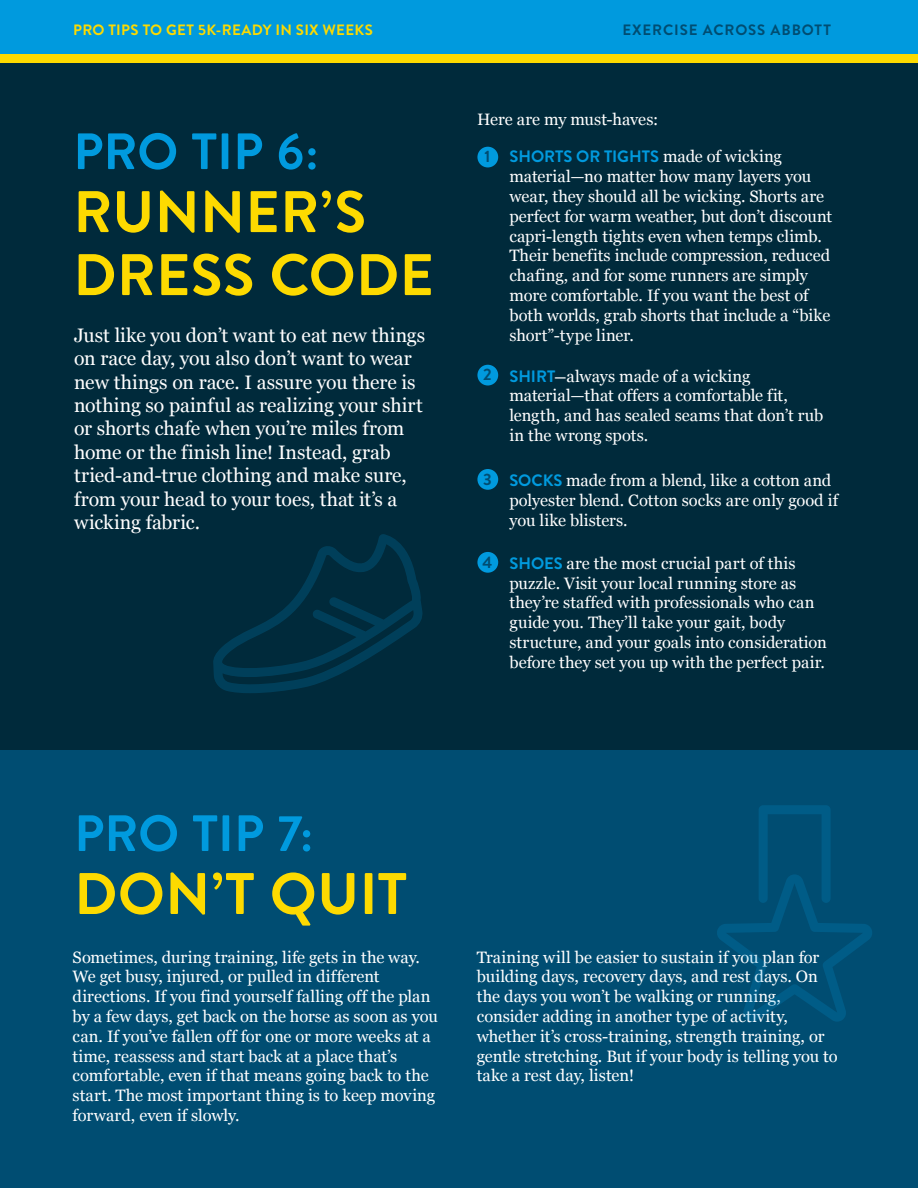
<style>
.page{position:relative;width:918px;height:1188px;background:#fff}
.page>*{position:absolute;margin:0;border:0;box-sizing:border-box;transform-origin:0 0}
.t1{font:700 58.5px/63px "Brandon Grotesque";letter-spacing:.005em;color:#fdda00}
.t2{font:700 51px "Brandon Grotesque";color:#009ade}
.t3{font:19.5px/23.4px "Georgia";letter-spacing:-.005em;color:#fff}
.t4{font:16.5px/19.8px "Georgia";color:#fff}
.t5{font:700 16.5px "Brandon Grotesque";color:#009ade}
.t6{font:700 16.5px "Brandon Grotesque";color:#004d72}
.t7{font:700 15px "Brandon Grotesque";letter-spacing:.02em;color:#fdda00}
.t8{font:700 15px "Brandon Grotesque";letter-spacing:.06em;color:#004d72}
.s1{font-family:"Georgia";font-weight:400;color:#fff}
.s2{font-family:"Brandon Grotesque";font-weight:700;color:#009ade}
.s3{font-family:"Brandon Grotesque";font-weight:700}
</style>
<div class="page">
<div style="left:0;top:58px;width:918px;height:724px;background:#002a3b"></div>
<div style="left:0;top:0;width:918px;height:54px;background:#009ade"></div>
<div style="left:0;top:54px;width:918px;height:9px;background:#fdda00"></div>
<div style="left:0;top:750px;width:918px;height:438px;background:#004d72"></div>
<svg style="left:213px;top:534px;width:209px;height:159px"></svg>
<div style="left:477px;top:147px;width:21px;height:20px;background:#009ade;border-radius:50%"></div>
<div style="left:477px;top:469px;width:21px;height:21px;background:#009ade;border-radius:50%"></div>
<div style="left:477px;top:365px;width:21px;height:20px;background:#009ade;border-radius:50%"></div>
<div style="left:477px;top:552px;width:21px;height:21px;background:#009ade;border-radius:50%"></div>
<svg style="left:717px;top:805px;width:155px;height:217px"></svg>
<p class="t7" style="left:73px;top:20px;width:301px">PRO TIPS TO GET 5K-READY IN SIX WEEKS</p>
<h2 class="t2" style="left:73px;top:116px;width:247px">PRO TIP 6:</h2>
<h1 class="t1" style="left:73px;top:181px;width:362px">RUNNER’S<br>DRESS CODE</h1>
<p class="t3" style="left:74px;top:323px;width:353px">Just like you don’t want to eat new things on race day, you also don’t want to wear new things on race. I assure you there is nothing so painful as realizing your shirt or shorts chafe when you’re miles from home or the finish line! Instead, grab tried-and-true clothing and make sure, from your head to your toes, that it’s a wicking fabric.</p>
<p class="t8" style="left:622px;top:20px;width:210px">EXERCISE ACROSS ABBOTT</p>
<p class="t4" style="left:477px;top:108px;width:183px">Here are my must-haves:</p>
<p class="t5" style="left:509px;top:145px;width:274px">SHORTS OR TIGHTS <span class="s1">made of wicking</span></p>
<p class="t4" style="left:509px;top:166px;width:324px">material—no matter how many layers you wear, they should all be wicking. Shorts are perfect for warm weather, but don’t discount capri-length tights even when temps climb.<br>Their benefits include compression, reduced chafing, and for some runners are simply more comfortable. If you want the best of both worlds, grab shorts that include a “bike short”-type liner.</p>
<p class="t6" style="left:485px;top:145px;width:7px">1</p>
<p class="t6" style="left:483px;top:363px;width:10px">2</p>
<p class="t4" style="left:509px;top:365px;width:316px"><span class="s2">SHIRT</span><span class="s3">—</span>always made of a wicking material—that offers a comfortable fit, length, and has sealed seams that don’t rub in the wrong spots.</p>
<p class="t6" style="left:483px;top:468px;width:10px">3</p>
<p class="t4" style="left:509px;top:470px;width:330px"><span class="s2">SOCKS</span> made from a blend, like a cotton and polyester blend. Cotton socks are only good if you like blisters.</p>
<p class="t6" style="left:483px;top:550px;width:11px">4</p>
<p class="t4" style="left:509px;top:553px;width:319px"><span class="s2">SHOES</span> are the most crucial part of this puzzle. Visit your local running store as they’re staffed with professionals who can guide you. They’ll take your gait, body structure, and your goals into consideration before they set you up with the perfect pair.</p>
<h2 class="t2" style="left:74px;top:798px;width:241px">PRO TIP 7:</h2>
<h1 class="t1" style="left:74px;top:863px;width:334px">DON’T QUIT</h1>
<p class="t4" style="left:73px;top:946px;width:367px">Sometimes, during training, life gets in the way.<br>We get busy, injured, or pulled in different directions. If you find yourself falling off the plan by a few days, get back on the horse as soon as you can. If you’ve fallen off for one or more weeks at a time, reassess and start back at a place that’s comfortable, even if that means going back to the start. The most important thing is to keep moving forward, even if slowly.</p>
<p class="t4" style="left:477px;top:946px;width:362px">Training will be easier to sustain if you plan for building days, recovery days, and rest days. On the days you won’t be walking or running, consider adding in another type of activity, whether it’s cross-training, strength training, or gentle stretching. But if your body is telling you to take a rest day, listen!</p>
</div>
